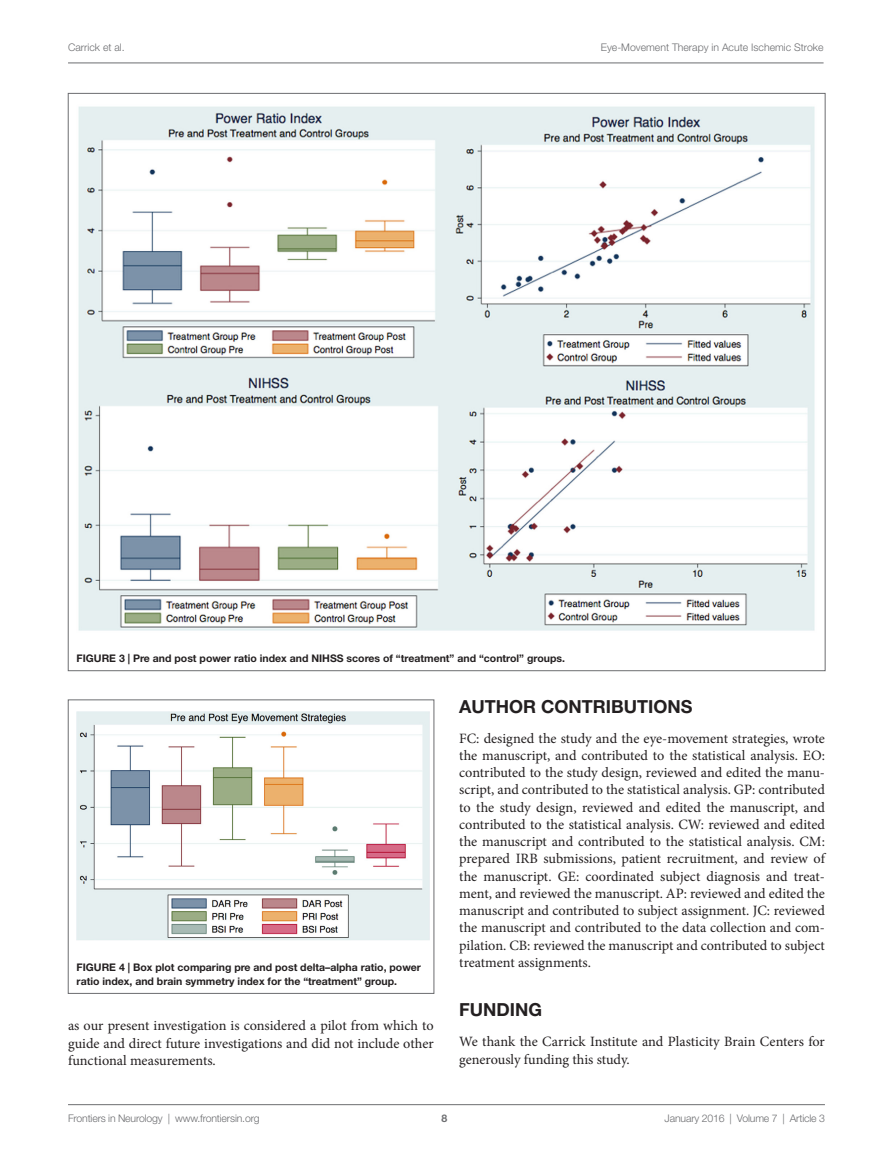
<style>
.page{position:relative;width:893px;height:1170px;background:#fff}
.page>*{position:absolute;margin:0;border:0;box-sizing:border-box;transform-origin:0 0}
.t1{font:700 18px "Helvetica Neue LT Std";color:#231f20}
.t2{font:14.25px/17.2px "Minion Pro";letter-spacing:-.005em;color:#231f20;text-align:justify}
.t3{font:700 10.5px/14.2px "Helvetica Neue LT Std";color:#231f20}
.t4{font:300 10.5px "Helvetica Neue LT Std";letter-spacing:-.015em;color:#6c6d70}
.t5{font:700 10.5px "Helvetica Neue LT Std";color:#6c6d70}
</style>
<div class="page">
<hr style="left:68px;top:1104px;width:757px;height:1px;background:#6c6d70">
<hr style="left:68px;top:63px;width:756px;height:1px;background:#6c6d70">
<img style="left:78px;top:106px;width:737px;height:525px">
<img style="left:77px;top:711px;width:353px;height:229px">
<div style="left:68px;top:699px;width:366px;height:294px;border:1px solid #6c6d70"></div>
<p class="t4" style="left:68px;top:41px;width:58px">Carrick et al.</p>
<p class="t4" style="left:601px;top:41px;width:224px">Eye-Movement Therapy in Acute Ischemic Stroke</p>
<p class="t3" style="left:77px;top:651px;width:242px">FIG URE 3 | Pre and post power ratio index and NIHSS</p>
<p class="t3" style="left:347px;top:651px;width:220px">scores of “treatment” and “control” groups.</p>
<p class="t3" style="left:77px;top:959px;width:346px">FIG URE 4 | Box plot comparing pre and post delta–alpha ratio, power ratio index, and brain symmetry index for the “treatment” group.</p>
<p class="t2" style="left:68px;top:1017px;width:367px">as our present investigation is considered a pilot from which to guide and direct future investigations and did not include other functional measurements.</p>
<p class="t1" style="left:459px;top:695px;width:221px">AUTHOR CONTRI BUTIONS</p>
<p class="t2" style="left:459px;top:729px;width:367px">FC: designed the study and the eye-movement strategies, wrote the manuscript, and contributed to the statistical analysis. EO: contributed to the study design, reviewed and edited the manu&shy;script, and contributed to the statistical analysis. GP: contributed to the study design, reviewed and edited the manuscript, and contributed to the statistical analysis. CW: reviewed and edited the manuscript and contributed to the statistical analysis. CM: prepared IRB submissions, patient recruitment, and review of the manuscript. GE: coordinated subject diagnosis and treat&shy;ment, and reviewed the manuscript. AP: reviewed and edited the manuscript and contributed to subject assignment. JC: reviewed the manuscript and contributed to the data collection and com&shy;pilation. CB: reviewed the manuscript and contributed to subject treatment assignments.</p>
<p class="t1" style="left:459px;top:998px;width:62px">FUNDING</p>
<p class="t2" style="left:459px;top:1033px;width:367px">We thank the Carrick Institute and Plasticity Brain Centers for generously funding this study.</p>
<p class="t4" style="left:68px;top:1111px;width:193px">Frontiers in Neurology | www.frontiersin.org</p>
<p class="t5" style="left:441px;top:1111px;width:7px">8</p>
<p class="t4" style="left:665px;top:1111px;width:162px">January 2016 | Volume 7 | Article 3</p>
</div>
